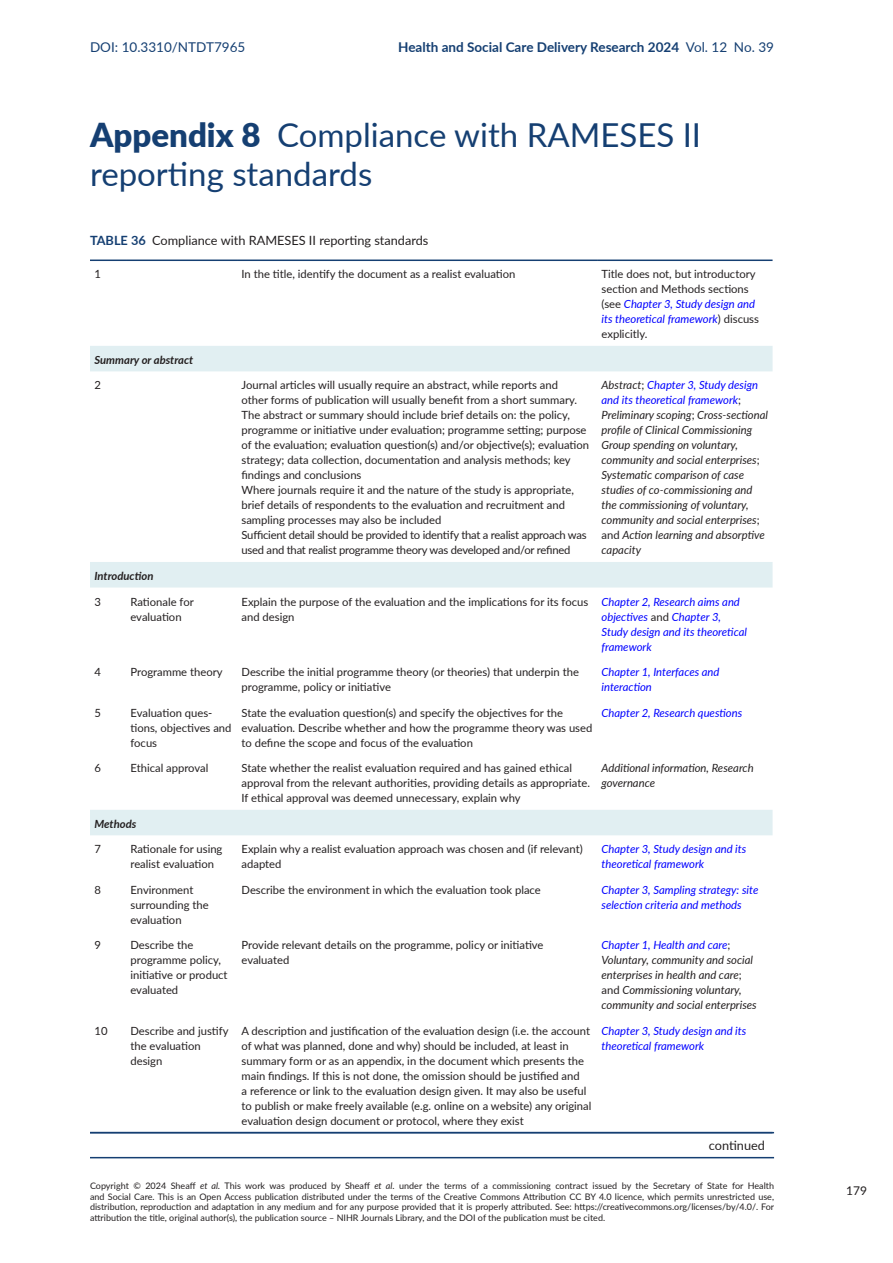
<style>
.page{position:relative;width:893px;height:1263px;background:#fff}
.page>*{position:absolute;margin:0;border:0;box-sizing:border-box;transform-origin:0 0}
.t1{font:33px/39px "Lato";color:#153f72}
.t2{font:700 13.5px "Lato";color:#153f72}
.t3{font:13.5px "Lato";color:#153f72}
.t4{font:12.75px "Lato";color:#231f20}
.t5{font:12px "Lato";color:#231f20}
.t6{font:11.25px/15px "Lato";color:#231f20}
.t7{font:italic 11.25px/15px "Lato";color:#231f20}
.t8{font:italic 11.25px/15px "Lato";color:#00f}
.t9{font:italic 700 11.25px "Lato";color:#231f20}
.t10{font:9px/10.5px "Lato";color:#231f20;text-align:justify}
.s1{font-weight:400}
.s2{font-weight:900}
.s3{font-weight:700;color:#153f72}
.s4{font-style:italic;color:#00f}
.s5{font-style:normal}
.s6{color:#00f}
.s7{font-style:normal;color:#231f20}
.s8{font-style:italic}
</style>
<div class="page">
<svg style="left:90px;top:346px;width:682px;height:489px"></svg>
<hr style="left:90px;top:260px;width:36px;height:1px;background:#153f72">
<hr style="left:126px;top:260px;width:111px;height:1px;background:#153f72">
<hr style="left:237px;top:260px;width:360px;height:1px;background:#153f72">
<hr style="left:597px;top:260px;width:175px;height:1px;background:#153f72">
<hr style="left:90px;top:1157px;width:684px;height:1px;background:#153f72">
<hr style="left:90px;top:1132px;width:684px;height:1px;background:#153f72">
<p class="t3" style="left:90px;top:37px;width:157px">DOI: 10.3310/NTDT7965</p>
<p class="t2" style="left:398px;top:37px;width:377px">Health and Social Care Delivery Research 2024 <span class="s1">Vol. 12 No. 39</span></p>
<h1 class="t1" style="left:90px;top:114px;width:613px"><span class="s2">Appendix 8</span> Compliance with RAMESES II reporting standards</h1>
<p class="t4" style="left:90px;top:231px;width:340px"><span class="s3">TABLE 36</span> Compliance with RAMESES II reporting standards</p>
<p class="t6" style="left:95px;top:266px;width:8px">1</p>
<p class="t6" style="left:242px;top:266px;width:275px">In the title, identify the document as a realist evaluation</p>
<p class="t6" style="left:602px;top:266px;width:159px">Title does not, but introductory section and Methods sections (see <span class="s4">Chapter 3, Study design and its theoretical framework</span>) discuss explicitly.</p>
<p class="t9" style="left:95px;top:351px;width:100px">Summary or abstract</p>
<p class="t6" style="left:95px;top:377px;width:8px">2</p>
<p class="t6" style="left:242px;top:377px;width:349px">Journal articles will usually require an abstract, while reports and<br>other forms of publication will usually benefit from a short summary.<br>The abstract or summary should include brief details on: the policy, programme or initiative under evaluation; programme setting; purpose of the evaluation; evaluation question(s) and/or objective(s); evaluation strategy; data collection, documentation and analysis methods; key findings and conclusions<br>Where journals require it and the nature of the study is appropriate, brief details of respondents to the evaluation and recruitment and sampling processes may also be included<br>Sufficient detail should be provided to identify that a realist approach was used and that realist programme theory was developed and/or refined</p>
<p class="t7" style="left:602px;top:377px;width:168px">Abstract<span class="s5">;</span> <span class="s6">Chapter 3, Study design and its theoretical framework</span><span class="s5">;<br></span>Preliminary scoping<span class="s5">;</span> Cross-sectional profile of Clinical Commissioning<br>Group spending on voluntary, community and social enterprises<span class="s5">;<br></span>Systematic comparison of case studies of co-commissioning and the commissioning of voluntary, community and social enterprises<span class="s5">; and</span> Action learning and absorptive capacity</p>
<p class="t9" style="left:95px;top:568px;width:60px">Introduction</p>
<p class="t6" style="left:95px;top:593px;width:8px">3</p>
<p class="t6" style="left:131px;top:593px;width:65px">Rationale for evaluation</p>
<p class="t6" style="left:242px;top:593px;width:348px">Explain the purpose of the evaluation and the implications for its focus and design</p>
<p class="t8" style="left:602px;top:593px;width:147px">Chapter 2, Research aims and objectives <span class="s7">and</span> Chapter 3,<br>Study design and its theoretical framework</p>
<p class="t6" style="left:95px;top:664px;width:8px">4</p>
<p class="t6" style="left:131px;top:664px;width:94px">Programme theory</p>
<p class="t6" style="left:242px;top:664px;width:339px">Describe the initial programme theory (or theories) that underpin the programme, policy or initiative</p>
<p class="t8" style="left:602px;top:664px;width:119px">Chapter 1, Interfaces and interaction</p>
<p class="t6" style="left:95px;top:704px;width:8px">5</p>
<p class="t6" style="left:131px;top:704px;width:103px">Evaluation ques&shy;tions, objectives and focus</p>
<p class="t6" style="left:242px;top:704px;width:352px">State the evaluation question(s) and specify the objectives for the evaluation. Describe whether and how the programme theory was used to define the scope and focus of the evaluation</p>
<p class="t8" style="left:602px;top:704px;width:142px">Chapter 2, Research questions</p>
<p class="t6" style="left:95px;top:760px;width:8px">6</p>
<p class="t6" style="left:131px;top:760px;width:79px">Ethical approval</p>
<p class="t6" style="left:242px;top:760px;width:350px">State whether the realist evaluation required and has gained ethical approval from the relevant authorities, providing details as appropriate.<br>If ethical approval was deemed unnecessary, explain why</p>
<p class="t7" style="left:602px;top:760px;width:154px">Additional information, Research governance</p>
<p class="t9" style="left:95px;top:815px;width:43px">Methods</p>
<p class="t6" style="left:95px;top:841px;width:8px">7</p>
<p class="t6" style="left:131px;top:841px;width:93px">Rationale for using realist evaluation</p>
<p class="t6" style="left:242px;top:841px;width:343px">Explain why a realist evaluation approach was chosen and (if relevant) adapted</p>
<p class="t8" style="left:602px;top:841px;width:146px">Chapter 3, Study design and its theoretical framework</p>
<p class="t6" style="left:95px;top:882px;width:8px">8</p>
<p class="t6" style="left:131px;top:882px;width:80px">Environment surrounding the evaluation</p>
<p class="t6" style="left:242px;top:882px;width:301px">Describe the environment in which the evaluation took place</p>
<p class="t8" style="left:602px;top:882px;width:158px">Chapter 3, Sampling strategy: site selection criteria and methods</p>
<p class="t6" style="left:95px;top:937px;width:8px">9</p>
<p class="t6" style="left:131px;top:937px;width:99px">Describe the programme policy, initiative or product evaluated</p>
<p class="t6" style="left:242px;top:937px;width:304px">Provide relevant details on the programme, policy or initiative evaluated</p>
<p class="t7" style="left:602px;top:937px;width:157px"><span class="s6">Chapter 1, Health and care</span><span class="s5">;<br></span>Voluntary, community and social enterprises in health and care<span class="s5">; and</span> Commissioning voluntary, community and social enterprises</p>
<p class="t6" style="left:95px;top:1023px;width:15px">10</p>
<p class="t6" style="left:131px;top:1023px;width:100px">Describe and justify the evaluation design</p>
<p class="t6" style="left:242px;top:1023px;width:351px">A description and justification of the evaluation design (i.e. the account of what was planned, done and why) should be included, at least in summary form or as an appendix, in the document which presents the main findings. If this is not done, the omission should be justified and<br>a reference or link to the evaluation design given. It may also be useful to publish or make freely available (e.g. online on a website) any original evaluation design document or protocol, where they exist</p>
<p class="t8" style="left:602px;top:1023px;width:146px">Chapter 3, Study design and its theoretical framework</p>
<p class="t4" style="left:709px;top:1136px;width:58px">continued</p>
<p class="t10" style="left:90px;top:1180px;width:686px">Copyright © 2024 Sheaff <span class="s8">et al.</span> This work was produced by Sheaff <span class="s8">et al</span>. under the terms of a commissioning contract issued by the Secretary of State for Health and Social Care. This is an Open Access publication distributed under the terms of the Creative Commons Attribution CC BY 4.0 licence, which permits unrestricted use, distribution, reproduction and adaptation in any medium and for any purpose provided that it is properly attributed. See: https://creativecommons.org/licenses/by/4.0/. For attribution the title, original author(s), the publication source – NIHR Journals Library, and the DOI of the publication must be cited.</p>
<p class="t5" style="left:846px;top:1182px;width:22px">179</p>
</div>
